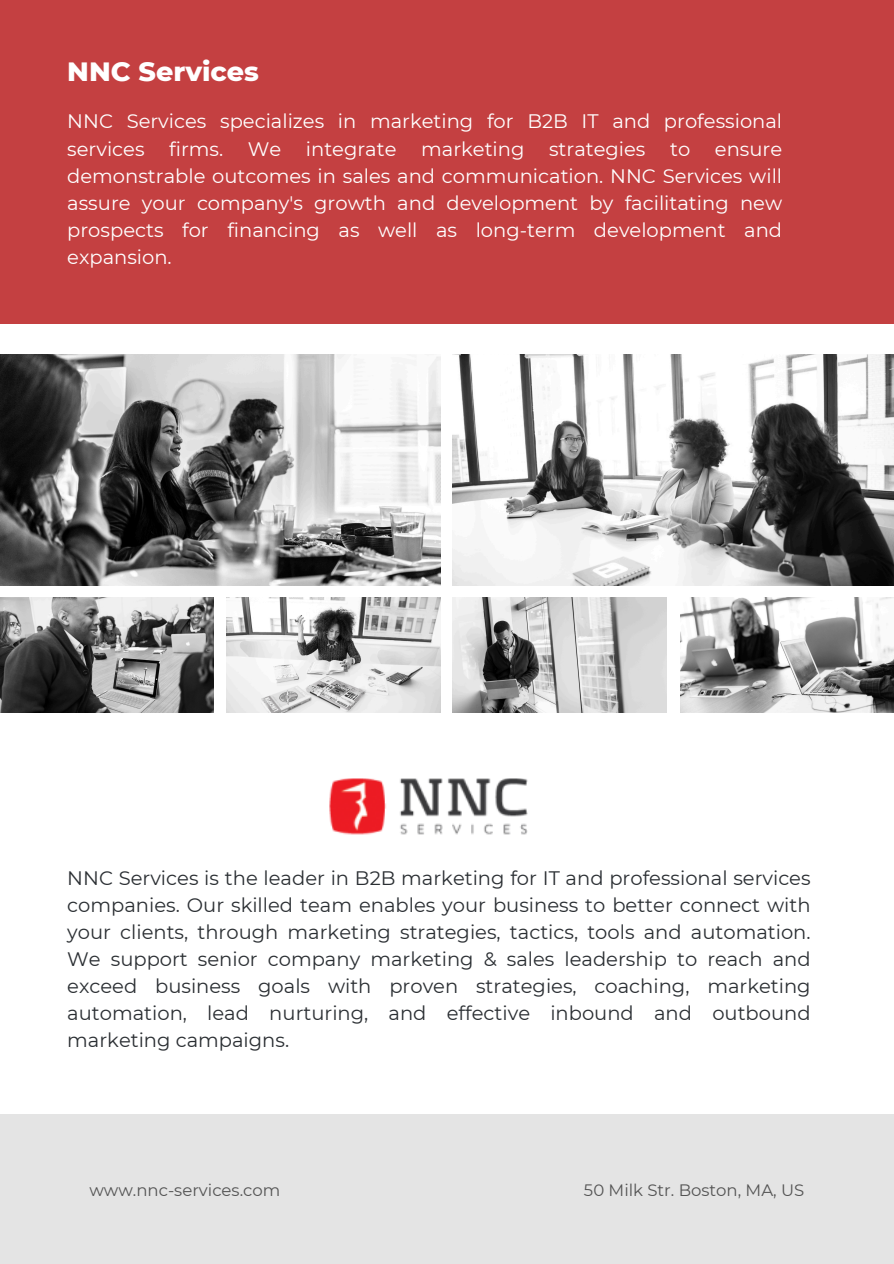
<style>
.page{position:relative;width:894px;height:1264px;background:#fff}
.page>*{position:absolute;margin:0;border:0;box-sizing:border-box;transform-origin:0 0}
.t1{font:800 27px "Montserrat";color:#fff}
.t2{font:19.5px/27px "Montserrat";color:#2b2f33;text-align:justify}
.t3{font:19.5px/27px "Montserrat";color:#fff}
.t4{font:16.5px "Montserrat";color:#545454}
</style>
<div class="page">
<div style="left:0;top:0;width:893px;height:323px;background:#c44041"></div>
<div style="left:0;top:1113px;width:893px;height:150px;background:#e4e4e4"></div>
<img style="left:329px;top:778px;width:199px;height:57px">
<img style="left:0;top:354px;width:440px;height:231px">
<img style="left:452px;top:354px;width:441px;height:231px">
<img style="left:0;top:597px;width:214px;height:115px">
<img style="left:226px;top:597px;width:214px;height:115px">
<img style="left:452px;top:597px;width:214px;height:115px">
<img style="left:680px;top:597px;width:213px;height:115px">
<p class="t1" style="left:67px;top:55px;width:193px">NNC Services</p>
<p class="t3" style="left:67px;top:108px;width:716px">NNC Services specializes in marketing for B2B IT and professional services</p>
<p class="t3" style="left:169px;top:135px;width:56px">firms.</p>
<p class="t3" style="left:248px;top:135px;width:35px">We</p>
<p class="t3" style="left:306px;top:135px;width:92px">integrate</p>
<p class="t3" style="left:421px;top:135px;width:105px">marketing</p>
<p class="t3" style="left:549px;top:135px;width:98px">strategies</p>
<p class="t3" style="left:670px;top:135px;width:22px">to</p>
<p class="t3" style="left:67px;top:135px;width:716px;text-align:justify;text-indent:647px">ensure demonstrable outcomes in sales and communication. NNC Services will assure your company's growth and development by facilitating new prospects for financing as well as long-term development and expansion.</p>
<h2 class="t2" style="left:67px;top:864px;width:744px">NNC Services is the leader in B2B marketing for IT and professional services companies. Our skilled team enables your business to better connect with your clients, through marketing strategies, tactics, tools and automation.<br>We support senior company marketing &amp; sales leadership to reach and exceed business goals with proven strategies, coaching, marketing automation, lead nurturing, and effective inbound and outbound marketing campaigns.</h2>
<h2 class="t4" style="left:89px;top:1179px;width:192px">www.nnc-services.com</h2>
<p class="t4" style="left:584px;top:1179px;width:222px">50 Milk Str. Boston, MA, US</p>
</div>
